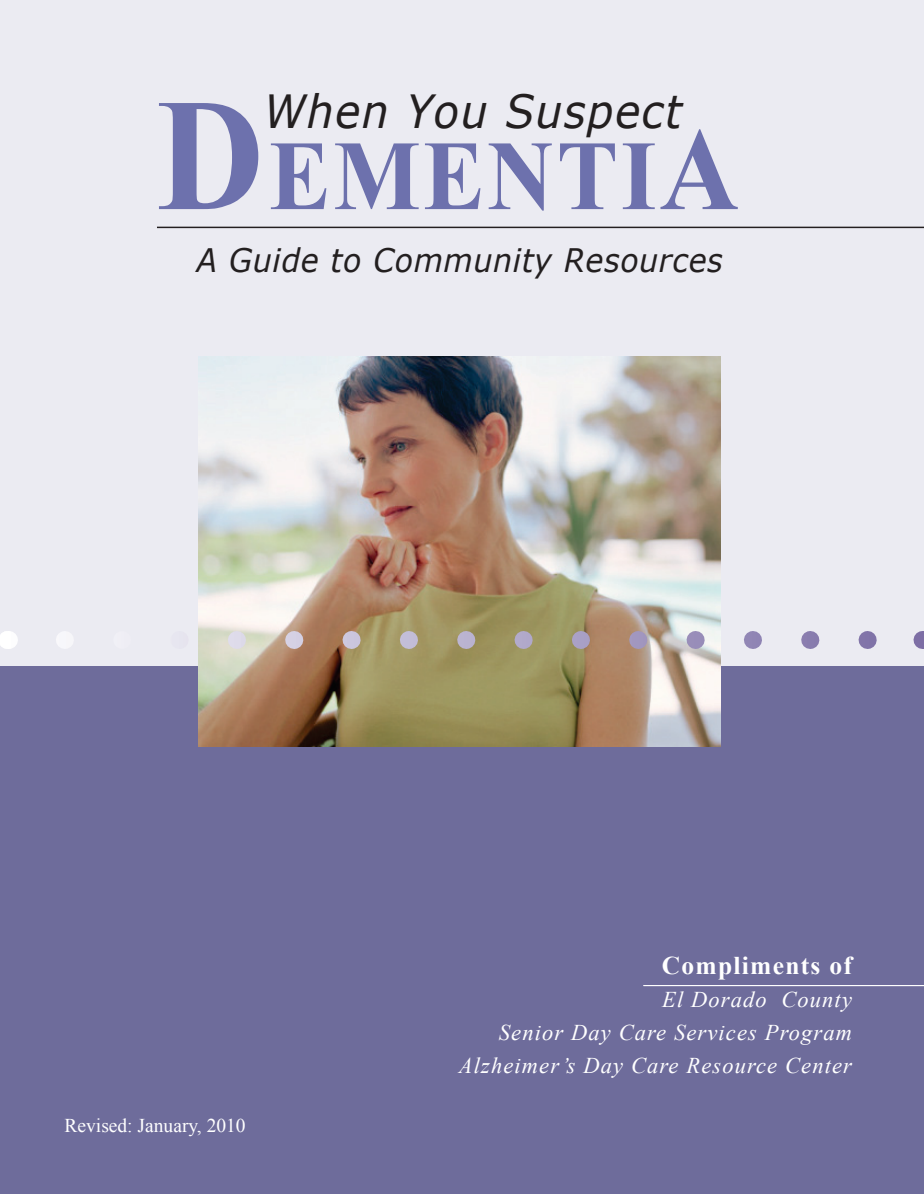
<style>
.page{position:relative;width:924px;height:1194px;background:#fff}
.page>*{position:absolute;margin:0;border:0;box-sizing:border-box;transform-origin:0 0}
.t1{font:700 99.15px "Times New Roman";letter-spacing:.03em;color:#6d71ad;scale:.93 1}
.t2{font:italic 45.75px "Verdana";letter-spacing:.03em;color:#231f20;scale:.93 1}
.t3{font:italic 32.4px "Verdana";letter-spacing:.02em;color:#231f20;scale:.93 1}
.t4{font:700 25.5px "Times New Roman";letter-spacing:.05em;color:#fff}
.t5{font:italic 22.5px/33px "Times New Roman";letter-spacing:.05em;color:#fff;text-align:right}
.t6{font:19.5px "Times New Roman";color:#fff}
.s1{font-size:160.2px}
.s2{font-size:118.2px}
</style>
<div class="page">
<div style="left:0;top:657px;width:924px;height:537px;background:#6e6c9b"></div>
<div style="left:0;top:0;width:924px;height:665px;background:#ebebf2"></div>
<hr style="left:157px;top:227px;width:767px;height:1px;background:#231f20">
<hr style="left:643px;top:985px;width:281px;height:1px;background:#fff">
<img style="left:199px;top:357px;width:521px;height:390px">
<svg style="left:8px;top:631px;width:916px;height:18px"></svg>
<h2 class="t2" style="left:263px;top:82px;width:451px">When You Suspect</h2>
<h1 class="t1" style="left:157px;top:119px;width:627px"><span class="s1">D</span>EMENTI<span class="s2">A</span></h1>
<h3 class="t3" style="left:197px;top:240px;width:568px">A Guide to Community Resources</h3>
<p class="t6" style="left:64px;top:1114px;width:183px">Revised: January, 2010</p>
<p class="t4" style="left:662px;top:951px;width:192px">Compliments of</p>
<p class="t5" style="left:459px;top:983px;width:395px">El Dorado County<br>Senior Day Care Services Program<br>Alzheimer’s Day Care Resource Center</p>
</div>
